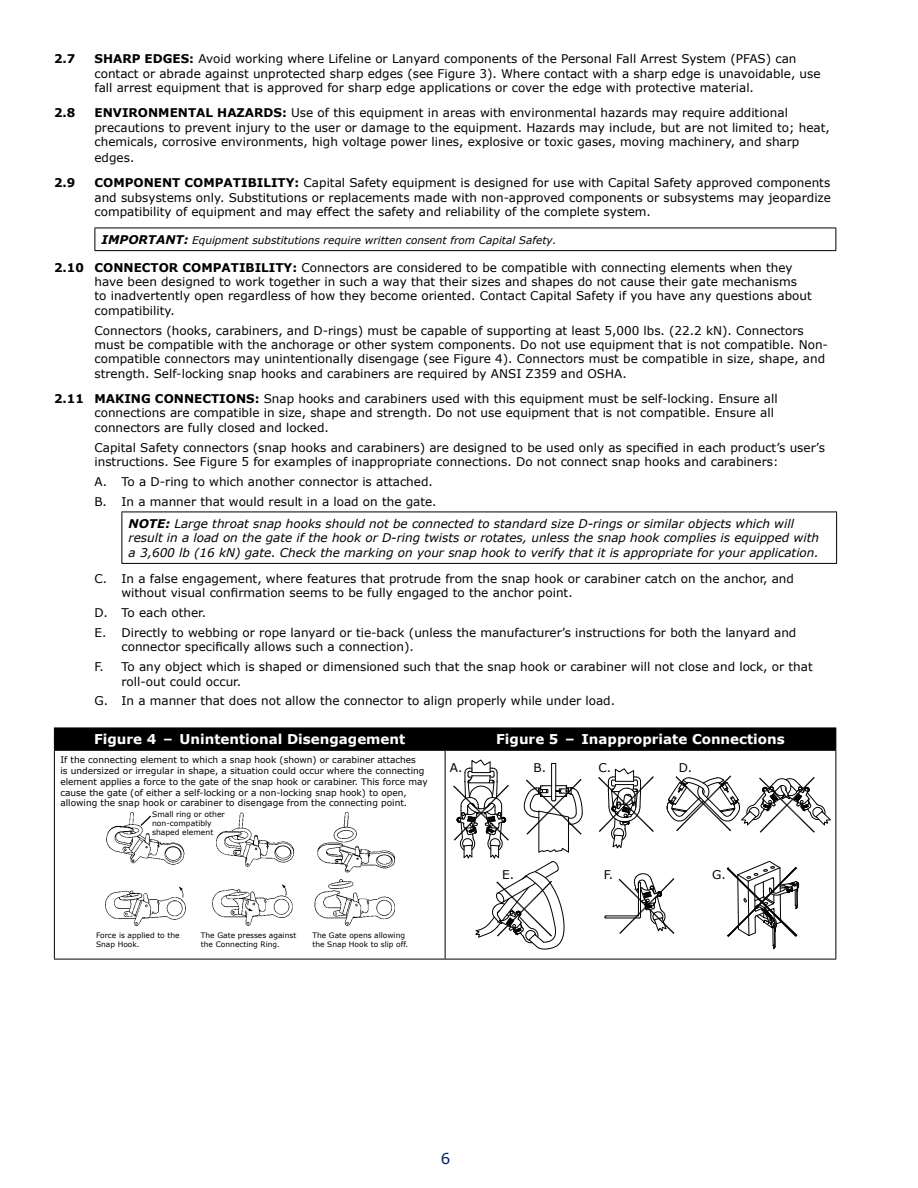
<style>
.page{position:relative;width:918px;height:1188px;background:#fff}
.page>*{position:absolute;margin:0;border:0;box-sizing:border-box;transform-origin:0 0}
.t1{font:15px "Verdana";color:#001f5a}
.t2{font:700 13.5px "Verdana";color:#fff}
.t3{font:12px/14.4px "Verdana";color:#000}
.t4{font:italic 12px/14.4px "Verdana";color:#000}
.t5{font:700 12px "Verdana";color:#000}
.t6{font:italic 700 12px "Verdana";color:#000}
.t7{font:italic 10.5px "Verdana";color:#000}
.t8{font:9px/10.8px "Verdana";color:#000}
.t9{font:7.65px/9.1px "Verdana";color:#000}
.t10{font:7.5px/9px "Verdana";color:#000}
.s1{font-weight:700}
.s2{font-weight:700;font-size:12px}
</style>
<div class="page">
<hr style="left:94px;top:228px;width:742px;height:1px;background:#000">
<svg style="left:94px;top:228px;width:1px;height:22px"></svg>
<svg style="left:836px;top:228px;width:1px;height:22px"></svg>
<hr style="left:94px;top:250px;width:742px;height:1px;background:#000">
<hr style="left:122px;top:512px;width:715px;height:1px;background:#000">
<hr style="left:122px;top:512px;width:1px;height:51px;background:#000">
<hr style="left:836px;top:512px;width:1px;height:51px;background:#000">
<hr style="left:122px;top:563px;width:715px;height:1px;background:#000">
<div style="left:54px;top:728px;width:783px;height:22px;background:#000"></div>
<hr style="left:54px;top:750px;width:391px;height:1px;background:#000">
<hr style="left:54px;top:751px;width:1px;height:208px;background:#000">
<hr style="left:445px;top:750px;width:391px;height:1px;background:#000">
<hr style="left:445px;top:751px;width:1px;height:208px;background:#000">
<hr style="left:836px;top:751px;width:1px;height:208px;background:#000">
<hr style="left:54px;top:959px;width:391px;height:1px;background:#000">
<hr style="left:445px;top:959px;width:391px;height:1px;background:#000">
<img style="left:105px;top:812px;width:290px;height:114px">
<svg style="left:139px;top:814px;width:13px;height:13px"></svg>
<svg style="left:727px;top:861px;width:72px;height:88px"></svg>
<svg style="left:667px;top:775px;width:164px;height:58px"></svg>
<svg style="left:598px;top:768px;width:56px;height:81px"></svg>
<svg style="left:605px;top:873px;width:69px;height:61px"></svg>
<svg style="left:453px;top:760px;width:130px;height:189px"></svg>
<div style="left:450px;top:761px;width:12px;height:14px;background:#fff"></div>
<div style="left:534px;top:761px;width:12px;height:14px;background:#fff"></div>
<div style="left:598px;top:761px;width:13px;height:14px;background:#fff"></div>
<div style="left:502px;top:867px;width:13px;height:15px;background:#fff"></div>
<div style="left:604px;top:867px;width:12px;height:15px;background:#fff"></div>
<p class="t5" style="left:54px;top:51px;width:23px">2.7</p>
<p class="t3" style="left:94px;top:51px;width:728px"><span class="s1">Sharp E dges:</span> Avoid working where Lifeline or Lanyard components of the Personal Fall Arrest System (PFAS) can contact or abrade against unprotected sharp edges (see Figure 3). Where contact with a sharp edge is unavoidable, use fall arrest equipment that is approved for sharp edge applications or cover the edge with protective material.</p>
<p class="t5" style="left:54px;top:105px;width:23px">2.8</p>
<p class="t3" style="left:94px;top:105px;width:737px"><span class="s1">ENVIRONMENTAL HAZARDS:</span> Use of this equipment in areas with environmental hazards may require additional precautions to prevent injury to the user or damage to the equipment. Hazards may include, but are not limited to; heat, chemicals, corrosive environments, high voltage power lines, explosive or toxic gases, moving machinery, and sharp</p>
<p class="t3" style="left:54px;top:145px;width:778px;line-height:25.2px;text-indent:40px">edges.<br><span class="s1">2.9 Component Compati bility:</span> Capital Safety equipment is designed for use with Capital Safety approved components</p>
<p class="t3" style="left:94px;top:190px;width:738px">and subsystems only. Substitutions or replacements made with non-approved components or subsystems may jeopardize compatibility of equipment and may effect the safety and reliability of the complete system.</p>
<p class="t7" style="left:102px;top:233px;width:456px"><span class="s2">IMPORTANT:</span> Equipment substitutions require written consent from Capital Safety.</p>
<p class="t3" style="left:94px;top:260px;width:719px;text-indent:-40px"><span class="s1">2.10 Connector Compatibility:</span> Connectors are considered to be compatible with connecting elements when they have been designed to work together in such a way that their sizes and shapes do not cause their gate mechanisms to inadvertently open regardless of how they become oriented. Contact Capital Safety if you have any questions about compatibility.</p>
<p class="t3" style="left:94px;top:323px;width:735px">Connectors (hooks, carabiners, and D-rings) must be capable of supporting at least 5,000 lbs. (22.2 kN). Connectors must be compatible with the anchorage or other system components. Do not use equipment that is not compatible. Non&shy;compatible connectors may unintentionally disengage (see Figure 4). Connectors must be compatible in size, shape, and strength. Self-locking snap hooks and carabiners are required by ANSI Z359 and OSHA.</p>
<p class="t5" style="left:54px;top:391px;width:42px">2.11 Ma</p>
<p class="t3" style="left:94px;top:391px;width:685px;text-indent:21px"><span class="s1">king Connections:</span> Snap hooks and carabiners used with this equipment must be self-locking. Ensure all connections are compatible in size, shape and strength. Do not use equipment that is not compatible. Ensure all connectors are fully closed and locked.</p>
<p class="t3" style="left:94px;top:440px;width:732px">Capital Safety connectors (snap hooks and carabiners) are designed to be used only as specified in each product’s user’s instructions. See Figure 5 for examples of inappropriate connections. Do not connect snap hooks and carabiners:</p>
<p class="t3" style="left:94px;top:471px;width:344px;line-height:19.8px">A. To a D-ring to which another connector is attached.<br>B. In a manner that would result in a load on the gate.</p>
<p class="t6" style="left:129px;top:515px;width:11px">NOTE</p>
<p class="t4" style="left:129px;top:516px;width:692px;text-indent:37px"><span class="s1">:</span> Large throat snap hooks should not be connected to standard size D-rings or similar objects which will result in a load on the gate if the hook or D-ring twists or rotates, unless the snap hook complies is equipped with a 3,600 lb (16 kN) gate. Check the marking on your snap hook to verify that it is appropriate for your application.</p>
<p class="t3" style="left:121px;top:571px;width:674px;text-indent:-27px">C. In a false engagement, where features that protrude from the snap hook or carabiner catch on the anchor, and without visual confirmation seems to be fully engaged to the anchor point.</p>
<p class="t3" style="left:94px;top:603px;width:703px;line-height:19.8px">D. To each other.<br>E. Directly to webbing or rope lanyard or tie-back (unless the manufacturer’s instructions for both the lanyard and</p>
<p class="t3" style="left:94px;top:637px;width:720px;line-height:19.8px;text-indent:27px">connector specifically allows such a connection).<br>F. To any object which is shaped or dimensioned such that the snap hook or carabiner will not close and lock, or that</p>
<p class="t3" style="left:94px;top:671px;width:522px;line-height:19.8px;text-indent:27px">roll-out could occur.<br>G. In a manner that does not allow the connector to align properly while under load.</p>
<p class="t2" style="left:94px;top:731px;width:313px">Figure 4 – Unintentional Disengagement</p>
<p class="t2" style="left:496px;top:731px;width:290px">Figure 5 – Inappropriate Connections</p>
<p class="t8" style="left:60px;top:754px;width:369px">If the connecting element to which a snap hook (shown) or carabiner attaches<br>is undersized or irregular in shape, a situation could occur where the connecting element applies a force to the gate of the snap hook or carabiner. This force may cause the gate (of either a self-locking or a non-locking snap hook) to open, allowing the snap hook or carabiner to disengage from the connecting point.</p>
<p class="t9" style="left:152px;top:809px;width:74px">Small ring or other non-compatibly shaped element</p>
<p class="t3" style="left:450px;top:760px;width:14px">A.</p>
<p class="t3" style="left:534px;top:760px;width:14px">B.</p>
<p class="t3" style="left:598px;top:760px;width:14px">C.</p>
<p class="t3" style="left:679px;top:760px;width:15px">D.</p>
<p class="t10" style="left:96px;top:931px;width:85px">Force is applied to the<br>Snap Hook.</p>
<p class="t10" style="left:201px;top:931px;width:97px">The Gate presses against the Connecting Ring.</p>
<p class="t10" style="left:312px;top:931px;width:97px">The Gate opens allowing the Snap Hook to slip off.</p>
<p class="t3" style="left:502px;top:867px;width:13px">E.</p>
<p class="t3" style="left:604px;top:867px;width:11px">F.</p>
<p class="t3" style="left:712px;top:867px;width:15px">G.</p>
<p class="t1" style="left:441px;top:1149px;width:11px">6</p>
</div>
